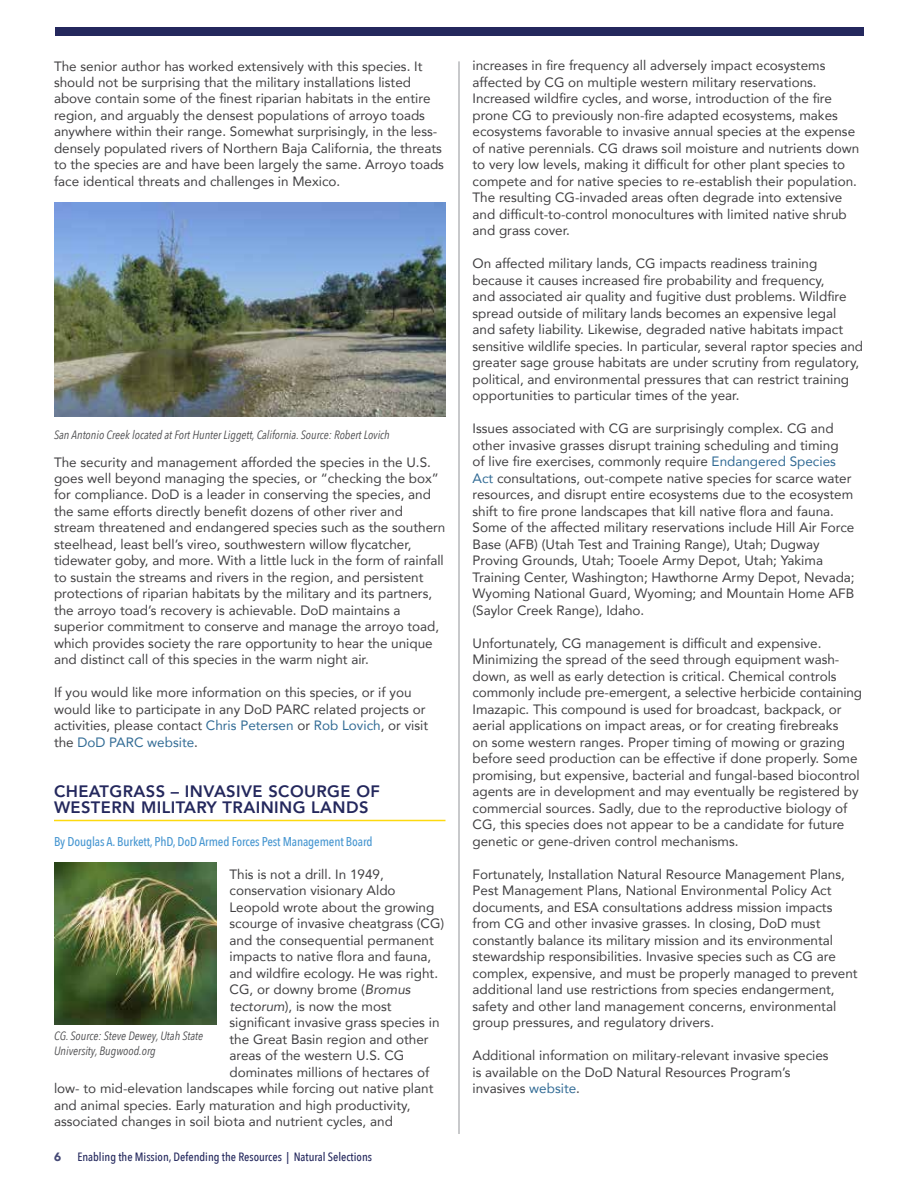
<style>
.page{position:relative;width:918px;height:1188px;background:#fff}
.page>*{position:absolute;margin:0;border:0;box-sizing:border-box;transform-origin:0 0}
.t1{font:800 16.5px/16.5px "Avenir";letter-spacing:.025em;color:#24285d}
.t2{font:13.5px/16.5px "Avenir";color:#414042}
.t3{font:500 12.75px "Avenir Next Condensed";letter-spacing:-.01em;color:#4897d1}
.t4{font:italic 12px/15px "Avenir Next Condensed";color:#4d4d4f}
.t5{font:500 12px "Avenir Next Condensed";color:#24285d}
.t6{font:900 12px "Avenir";color:#444875}
.s1{color:#316b95}
.s2{font-style:italic}
</style>
<div class="page">
<div style="left:56px;top:27px;width:808px;height:9px;background:#24285d"></div>
<hr style="left:54px;top:820px;width:392px;height:1px;background:#fdd90f">
<img style="left:54px;top:202px;width:391px;height:215px">
<img style="left:54px;top:862px;width:162px;height:162px">
<hr style="left:459px;top:61px;width:1px;height:1073px;background:#939598">
<p class="t2" style="left:54px;top:57px;width:392px">The senior author has worked extensively with this species. It should not be surprising that the military installations listed above contain some of the finest riparian habitats in the entire region, and arguably the densest populations of arroyo toads anywhere within their range. Somewhat surprisingly, in the less&shy;densely populated rivers of Northern Baja California, the threats to the species are and have been largely the same. Arroyo toads face identical threats and challenges in Mexico.</p>
<p class="t4" style="left:54px;top:427px;width:337px">San Antonio Creek located at Fort Hunter Liggett, California. Source: Robert Lovich</p>
<p class="t2" style="left:54px;top:453px;width:393px">The security and management afforded the species in the U.S. goes well beyond managing the species, or “checking the box” for compliance. DoD is a leader in conserving the species, and the same efforts directly benefit dozens of other river and stream threatened and endangered species such as the southern steelhead, least bell’s vireo, southwestern willow flycatcher, tidewater goby, and more. With a little luck in the form of rainfall to sustain the streams and rivers in the region, and persistent protections of riparian habitats by the military and its partners, the arroyo toad’s recovery is achievable. DoD maintains a superior commitment to conserve and manage the arroyo toad, which provides society the rare opportunity to hear the unique and distinct call of this species in the warm night air.</p>
<p class="t2" style="left:54px;top:684px;width:376px">If you would like more information on this species, or if you would like to participate in any DoD PARC related projects or activities, please contact <span class="s1">Chris Petersen</span> or <span class="s1">Rob Lovich</span>, or visit the <span class="s1">DoD PARC website</span>.</p>
<p class="t1" style="left:54px;top:783px;width:327px">CHEATGRASS – INVASIVE SCOURGE OF<br>WESTERN MILITARY TRAINING LANDS</p>
<p class="t3" style="left:54px;top:834px;width:320px">By Douglas A. Burkett, PhD, DoD Armed Forces Pest Management Board</p>
<p class="t2" style="left:230px;top:866px;width:156px">This is not a drill. In 1949,</p>
<p class="t2" style="left:230px;top:882px;width:168px">conservation visionary Aldo</p>
<p class="t2" style="left:230px;top:899px;width:206px">Leopold wrote about the growing</p>
<p class="t2" style="left:230px;top:915px;width:216px">scourge of invasive cheatgrass (CG)</p>
<p class="t2" style="left:230px;top:932px;width:206px">and the consequential permanent</p>
<p class="t2" style="left:230px;top:948px;width:203px">impacts to native flora and fauna,</p>
<p class="t2" style="left:230px;top:965px;width:210px">and wildfire ecology. He was right.</p>
<p class="t2" style="left:230px;top:981px;width:183px">CG, or downy brome (<span class="s2">Bromus</span></p>
<p class="t2" style="left:230px;top:998px;width:164px"><span class="s2">tectorum</span>), is now the most</p>
<p class="t2" style="left:230px;top:1014px;width:212px">significant invasive grass species in</p>
<p class="t2" style="left:230px;top:1031px;width:201px">the Great Basin region and other</p>
<p class="t2" style="left:230px;top:1047px;width:176px">areas of the western U.S. CG</p>
<p class="t2" style="left:230px;top:1064px;width:201px">dominates millions of hectares of</p>
<p class="t2" style="left:54px;top:1080px;width:381px">low- to mid-elevation landscapes while forcing out native plant</p>
<p class="t2" style="left:54px;top:1097px;width:358px">and animal species. Early maturation and high productivity,</p>
<p class="t2" style="left:54px;top:1113px;width:340px">associated changes in soil biota and nutrient cycles, and</p>
<p class="t4" style="left:54px;top:1029px;width:151px">CG. Source: Steve Dewey, Utah State<br>University, Bugwood.org</p>
<p class="t6" style="left:54px;top:1147px;width:9px">6</p>
<p class="t5" style="left:77px;top:1150px;width:296px">Enabling the Mission, Defending the Resources | Natural Selections</p>
<p class="t2" style="left:472px;top:57px;width:388px">increases in fire frequency all adversely impact ecosystems affected by CG on multiple western military reservations.<br>Increased wildfire cycles, and worse, introduction of the fire prone CG to previously non-fire adapted ecosystems, makes ecosystems favorable to invasive annual species at the expense of native perennials. CG draws soil moisture and nutrients down to very low levels, making it difficult for other plant species to compete and for native species to re-establish their population.<br>The resulting CG-invaded areas often degrade into extensive and difficult-to-control monocultures with limited native shrub and grass cover.</p>
<p class="t2" style="left:472px;top:255px;width:392px">On affected military lands, CG impacts readiness training because it causes increased fire probability and frequency,<br>and associated air quality and fugitive dust problems. Wildfire spread outside of military lands becomes an expensive legal<br>and safety liability. Likewise, degraded native habitats impact sensitive wildlife species. In particular, several raptor species and greater sage grouse habitats are under scrutiny from regulatory, political, and environmental pressures that can restrict training opportunities to particular times of the year.</p>
<p class="t2" style="left:472px;top:420px;width:384px">Issues associated with CG are surprisingly complex. CG and other invasive grasses disrupt training scheduling and timing<br>of live fire exercises, commonly require <span class="s1">Endangered Species Act</span> consultations, out-compete native species for scarce water resources, and disrupt entire ecosystems due to the ecosystem shift to fire prone landscapes that kill native flora and fauna.<br>Some of the affected military reservations include Hill Air Force Base (AFB) (Utah Test and Training Range), Utah; Dugway Proving Grounds, Utah; Tooele Army Depot, Utah; Yakima Training Center, Washington; Hawthorne Army Depot, Nevada; Wyoming National Guard, Wyoming; and Mountain Home AFB (Saylor Creek Range), Idaho.</p>
<p class="t2" style="left:472px;top:635px;width:391px">Unfortunately, CG management is difficult and expensive.<br>Minimizing the spread of the seed through equipment wash&shy;down, as well as early detection is critical. Chemical controls commonly include pre-emergent, a selective herbicide containing Imazapic. This compound is used for broadcast, backpack, or aerial applications on impact areas, or for creating firebreaks<br>on some western ranges. Proper timing of mowing or grazing before seed production can be effective if done properly. Some promising, but expensive, bacterial and fungal-based biocontrol agents are in development and may eventually be registered by commercial sources. Sadly, due to the reproductive biology of CG, this species does not appear to be a candidate for future genetic or gene-driven control mechanisms.</p>
<p class="t2" style="left:472px;top:865px;width:387px">Fortunately, Installation Natural Resource Management Plans, Pest Management Plans, National Environmental Policy Act documents, and ESA consultations address mission impacts from CG and other invasive grasses. In closing, DoD must constantly balance its military mission and its environmental stewardship responsibilities. Invasive species such as CG are complex, expensive, and must be properly managed to prevent additional land use restrictions from species endangerment, safety and other land management concerns, environmental group pressures, and regulatory drivers.</p>
<p class="t2" style="left:472px;top:1047px;width:358px">Additional information on military-relevant invasive species is available on the DoD Natural Resources Program’s invasives <span class="s1">website</span>.</p>
</div>
